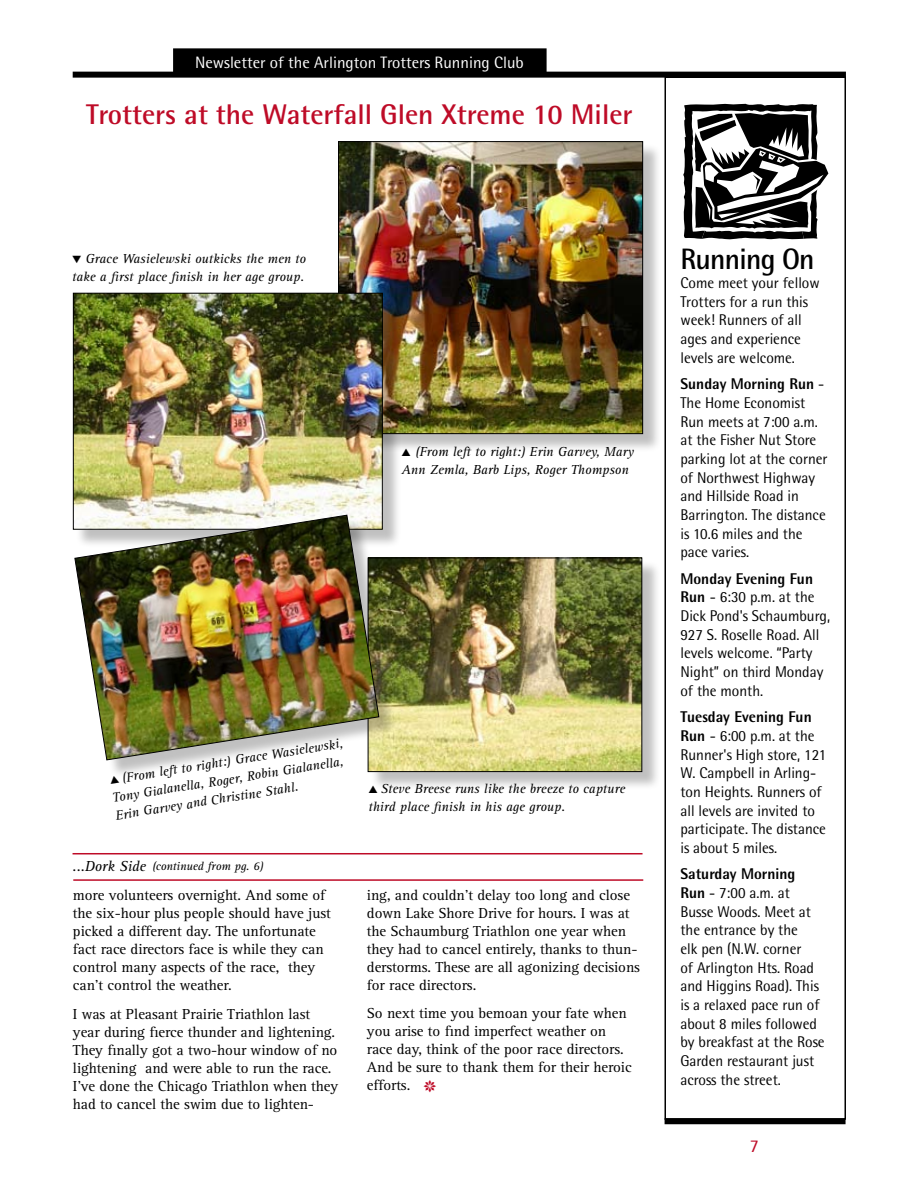
<style>
.page{position:relative;width:918px;height:1188px;background:#fff}
.page>*{position:absolute;margin:0;border:0;box-sizing:border-box;transform-origin:0 0}
.t1{font:700 29.55px "Rotis Semi Sans";letter-spacing:-.025em;color:#000;scale:.96 1}
.t2{font:700 28.5px "Rotis Semi Sans";color:#be0b27}
.t3{font:18px "Rotis Semi Sans";color:#be0b27}
.t4{font:16.5px "Rotis Semi Sans";color:#fff}
.t5{font:15.6px/18.6px "Rotis Semi Sans";color:#000;scale:.96 1}
.t6{font:15px/18px "Rotis Serif";letter-spacing:-.005em;color:#000}
.t7{font:italic 13.5px/18px "Rotis Serif";color:#000}
.t8{font:italic 12px "Rotis Serif";letter-spacing:-.005em;color:#000}
.s1{font-size:15px}
.s2{font-family:"Monotype Sorts";font-size:16.5px;color:#be0b27}
.s3{font-weight:800}
</style>
<div class="page">
<div style="left:370px;top:560px;width:297px;height:237px;background:#000;opacity:.25"></div>
<img style="left:404px;top:560px;width:236px;height:210px">
<div style="left:368px;top:558px;width:274px;height:214px;border:1px solid #000"></div>
<div style="left:73px;top:72px;width:773px;height:6px;background:#000"></div>
<div style="left:174px;top:49px;width:372px;height:23px;background:#000"></div>
<div style="left:173px;top:48px;width:374px;height:24px;border:2px solid #000"></div>
<div style="left:664px;top:76px;width:182px;height:1044px;border:2px solid #000"></div>
<div style="left:665px;top:1118px;width:181px;height:6px;background:#000"></div>
<svg style="left:684px;top:104px;width:145px;height:135px"></svg>
<hr style="left:73px;top:879px;width:570px;height:2px;background:#be0b27">
<hr style="left:73px;top:853px;width:570px;height:1px;background:#be0b27">
<div style="left:340px;top:144px;width:328px;height:315px;background:#000;opacity:.25"></div>
<img style="left:340px;top:143px;width:301px;height:289px">
<div style="left:338px;top:141px;width:305px;height:293px;border:1px solid #000"></div>
<div style="left:75px;top:295px;width:333px;height:259px;background:#000;opacity:.25"></div>
<img style="left:75px;top:295px;width:306px;height:222px">
<div style="left:73px;top:293px;width:310px;height:237px;border:1px solid #000"></div>
<div style="left:77px;top:517px;width:327px;height:268px;background:#000;opacity:.25"></div>
<img style="left:74px;top:514px;width:306px;height:247px">
<svg style="left:471px;top:322px;width:9px;height:4px"></svg>
<p class="t4" style="left:195px;top:52px;width:330px">Newsletter of the Arlington Trotters Running Club</p>
<h2 class="t2" style="left:86px;top:97px;width:548px">Trotters at the Waterfall Glen Xtreme 10 Miler</h2>
<p class="t7" style="left:72px;top:250px;width:235px">▼ Grace Wasielewski outkicks the men to take a first place finish in her age group.</p>
<p class="t7" style="left:401px;top:443px;width:234px">▲ (From left to right:) Erin Garvey, Mary<br>Ann Zemla, Barb Lips, Roger Thompson</p>
<p class="t7" style="left:108px;top:771px;width:238px;rotate:-9deg">▲ (From left to right:) Grace Wasielewski,<br>Tony Gialanella, Roger, Robin Gialanella,<br>Erin Garvey and Christine Stahl.</p>
<p class="t8" style="left:73px;top:860px;width:193px"><span class="s1">...Dork Side</span> (continued from pg. 6)</p>
<p class="t6" style="left:73px;top:887px;width:259px">more volunteers overnight. And some of the six-hour plus people should have just picked a different day. The unfortunate fact race directors face is while they can control many aspects of the race, they can’t control the weather.</p>
<p class="t6" style="left:73px;top:1005px;width:267px">I was at Pleasant Prairie Triathlon last year during fierce thunder and lightening.<br>They finally got a two-hour window of no lightening and were able to run the race.<br>I’ve done the Chicago Triathlon when they had to cancel the swim due to lighten-</p>
<p class="t7" style="left:368px;top:780px;width:258px">▲ Steve Breese runs like the breeze to capture third place finish in his age group.</p>
<p class="t6" style="left:367px;top:886px;width:275px">ing, and couldn’t delay too long and close down Lake Shore Drive for hours. I was at the Schaumburg Triathlon one year when they had to cancel entirely, thanks to thun&shy;derstorms. These are all agonizing decisions for race directors.</p>
<p class="t6" style="left:367px;top:1005px;width:266px">So next time you bemoan your fate when you arise to find imperfect weather on race day, think of the poor race directors.<br>And be sure to thank them for their heroic efforts. <span class="s2">k</span></p>
<h1 class="t1" style="left:680px;top:241px;width:141px">Running On</h1>
<p class="t5" style="left:680px;top:273px;width:147px">Come meet your fellow<br>Trotters for a run this week! Runners of all ages and experience levels are welcome.</p>
<p class="t5" style="left:680px;top:375px;width:155px"><span class="s3">Sunday Morning Run</span> -<br>The Home Economist<br>Run meets at 7:00 a.m. at the Fisher Nut Store parking lot at the corner of Northwest Highway and Hillside Road in<br>Barrington. The distance is 10.6 miles and the pace varies.</p>
<p class="t5" style="left:680px;top:569px;width:157px"><span class="s3">Monday Evening Fun<br>Run</span> - 6:30 p.m. at the<br>Dick Pond's Schaumburg,<br>927 S. Roselle Road. All levels welcome. “Party<br>Night” on third Monday of the month.</p>
<p class="t5" style="left:680px;top:707px;width:153px"><span class="s3">Tuesday Evening Fun<br>Run</span> - 6:00 p.m. at the<br>Runner's High store, 121<br>W. Campbell in Arling&shy;ton Heights. Runners of all levels are invited to participate. The distance is about 5 miles.</p>
<p class="t5" style="left:680px;top:865px;width:152px"><span class="s3">Saturday Morning<br>Run</span> - 7:00 a.m. at<br>Busse Woods. Meet at the entrance by the<br>elk pen (N.W. corner<br>of Arlington Hts. Road and Higgins Road). This is a relaxed pace run of about 8 miles followed by breakfast at the Rose<br>Garden restaurant just across the street.</p>
<p class="t3" style="left:750px;top:1135px;width:11px">7</p>
</div>
